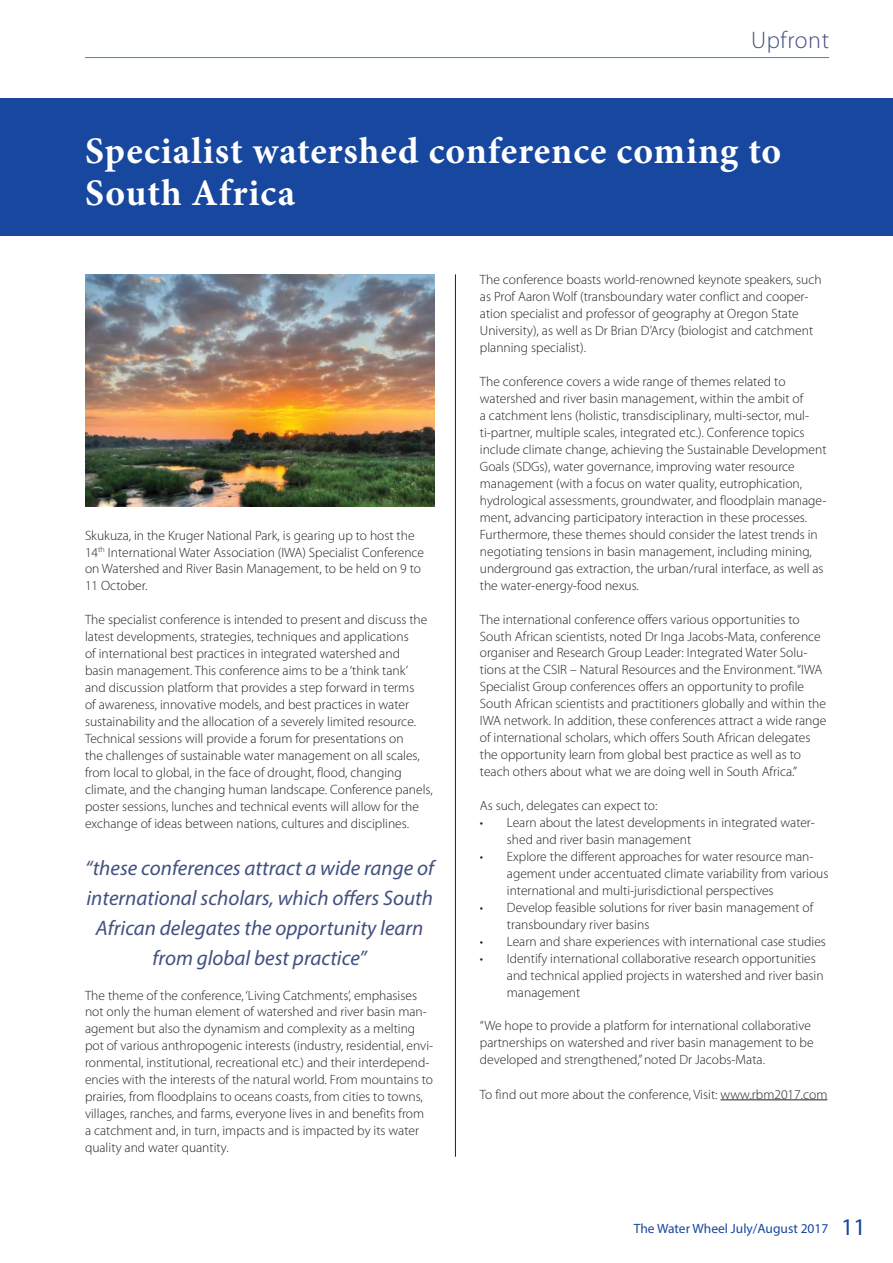
<style>
.page{position:relative;width:893px;height:1263px;background:#fff}
.page>*{position:absolute;margin:0;border:0;box-sizing:border-box;transform-origin:0 0}
.t1{font:700 37.5px/42px "Minion Pro";letter-spacing:.025em;color:#fff}
.t2{font:300 24px "Myriad Pro";letter-spacing:.025em;color:#415080}
.t3{font:italic 21px/30px "Myriad Pro";color:#415080;text-align:center}
.t4{font:300 13.5px/17px "Myriad Pro";color:#231f20}
.t5{font:13.5px "Myriad Pro";color:#17479e}
.s1{font-size:24px}
</style>
<div class="page">
<hr style="left:85px;top:57px;width:744px;height:1px;background:#00aeef">
<hr style="left:455px;top:274px;width:1px;height:883px;background:#231f20">
<hr style="left:720px;top:1099px;width:107px;height:1px;background:#231f20">
<div style="left:1px;top:98px;width:892px;height:138px;background:#17479e"></div>
<img style="left:85px;top:274px;width:349px;height:232px">
<h2 class="t2" style="left:751px;top:31px;width:80px">Upfront</h2>
<h1 class="t1" style="left:85px;top:133px;width:698px">Specialist watershed conference coming to<br>South Africa</h1>
<p class="t4" style="left:85px;top:528px;width:341px">Skukuza, in the Kruger National Park, is gearing up to host the 14<sup>th</sup> International Water Association (IWA) Specialist Conference on Watershed and River Basin Management, to be held on 9 to 11 October.</p>
<p class="t4" style="left:85px;top:613px;width:349px">The specialist conference is intended to present and discuss the latest developments, strategies, techniques and applications<br>of international best practices in integrated watershed and<br>basin management. This conference aims to be a ‘think tank’<br>and discussion platform that provides a step forward in terms<br>of awareness, innovative models, and best practices in water sustainability and the allocation of a severely limited resource.<br>Technical sessions will provide a forum for presentations on<br>the challenges of sustainable water management on all scales, from local to global, in the face of drought, flood, changing climate, and the changing human landscape. Conference panels, poster sessions, lunches and technical events will allow for the exchange of ideas between nations, cultures and disciplines.</p>
<h3 class="t3" style="left:85px;top:855px;width:350px">“these conferences attract a wide range of international scholars, which offers South African delegates the opportunity learn from global best practice”</h3>
<p class="t4" style="left:85px;top:988px;width:350px">The theme of the conference, ‘Living Catchments’, emphasises not only the human element of watershed and river basin man&shy;agement but also the dynamism and complexity as a melting pot of various anthropogenic interests (industry, residential, envi&shy;ronmental, institutional, recreational etc.) and their interdepend&shy;encies with the interests of the natural world. From mountains to prairies, from floodplains to oceans coasts, from cities to towns, villages, ranches, and farms, everyone lives in and benefits from a catchment and, in turn, impacts and is impacted by its water quality and water quantity.</p>
<p class="t4" style="left:480px;top:273px;width:343px">The conference boasts world-renowned keynote speakers, such as Prof Aaron Wolf (transboundary water conflict and cooper&shy;ation specialist and professor of geography at Oregon State University), as well as Dr Brian D’Arcy (biologist and catchment planning specialist).</p>
<p class="t4" style="left:480px;top:375px;width:348px">The conference covers a wide range of themes related to watershed and river basin management, within the ambit of<br>a catchment lens (holistic, transdisciplinary, multi-sector, mul&shy;ti-partner, multiple scales, integrated etc.). Conference topics include climate change, achieving the Sustainable Development Goals (SDGs), water governance, improving water resource management (with a focus on water quality, eutrophication, hydrological assessments, groundwater, and floodplain manage&shy;ment, advancing participatory interaction in these processes.<br>Furthermore, these themes should consider the latest trends in negotiating tensions in basin management, including mining, underground gas extraction, the urban/rural interface, as well as the water-energy-food nexus.</p>
<p class="t4" style="left:480px;top:612px;width:348px">The international conference offers various opportunities to South African scientists, noted Dr Inga Jacobs-Mata, conference organiser and Research Group Leader: Integrated Water Solu&shy;tions at the CSIR – Natural Resources and the Environment. “IWA Specialist Group conferences offers an opportunity to profile South African scientists and practitioners globally and within the IWA network. In addition, these conferences attract a wide range of international scholars, which offers South African delegates the opportunity learn from global best practice as well as to teach others about what we are doing well in South Africa.”</p>
<p class="t4" style="left:480px;top:798px;width:179px">As such, delegates can expect to:</p>
<p class="t4" style="left:507px;top:815px;width:309px;text-indent:-27px">• Learn about the latest developments in integrated water&shy;shed and river basin management</p>
<p class="t4" style="left:507px;top:849px;width:323px;text-indent:-27px">• Explore the different approaches for water resource man&shy;agement under accentuated climate variability from various international and multi-jurisdictional perspectives</p>
<p class="t4" style="left:507px;top:900px;width:308px;text-indent:-27px">• Develop feasible solutions for river basin management of transboundary river basins</p>
<p class="t4" style="left:480px;top:934px;width:347px">• Learn and share experiences with international case studies</p>
<p class="t4" style="left:507px;top:951px;width:318px;text-indent:-27px">• Identify international collaborative research opportunities and technical applied projects in watershed and river basin management</p>
<p class="t4" style="left:480px;top:1019px;width:335px">“We hope to provide a platform for international collaborative partnerships on watershed and river basin management to be developed and strengthened,” noted Dr Jacobs-Mata.</p>
<p class="t4" style="left:480px;top:1087px;width:349px">To find out more about the conference, Visit: www.rbm2017.com</p>
<p class="t5" style="left:634px;top:1223px;width:233px">The Water Wheel July/August 2017 <span class="s1">11</span></p>
</div>
